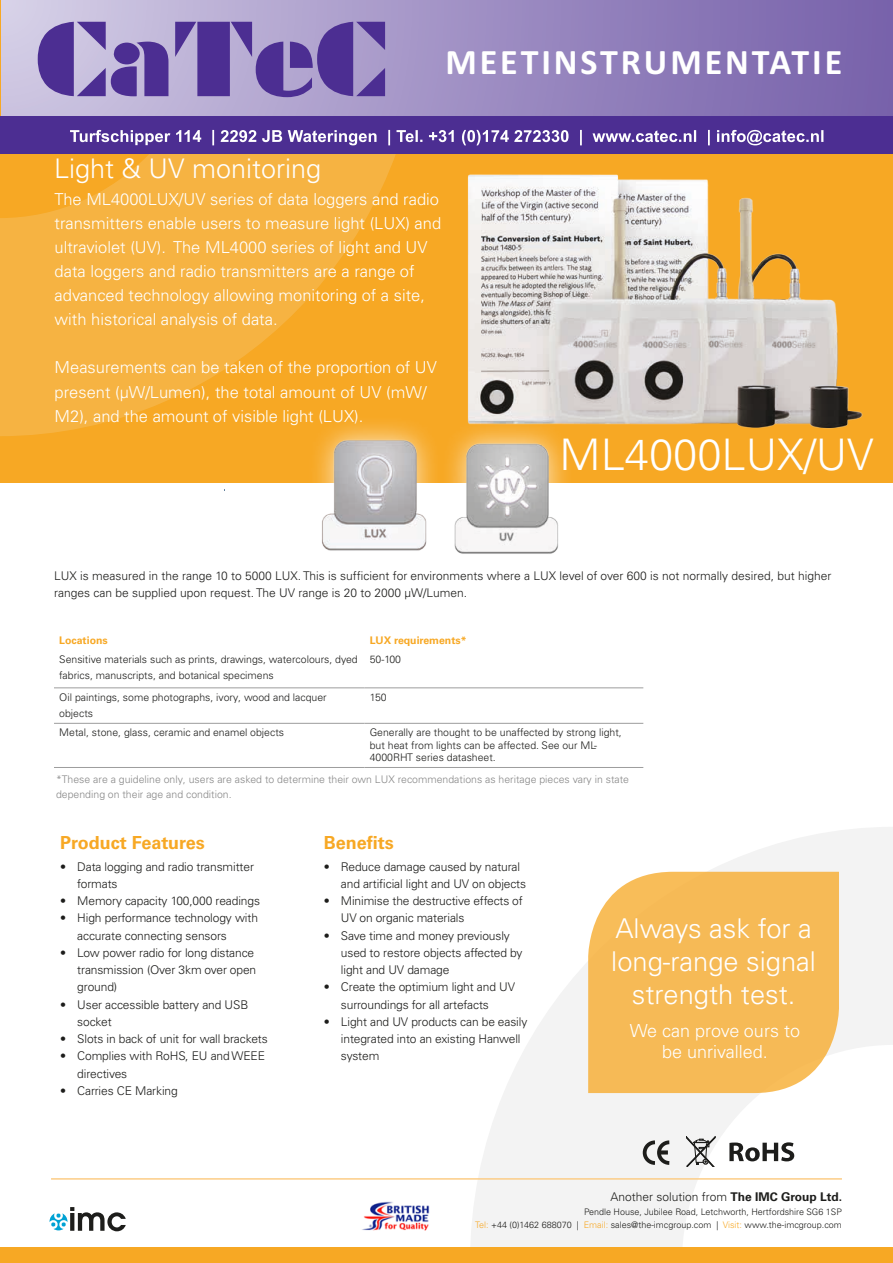
<style>
.page{position:relative;width:893px;height:1263px;background:#fff}
.page>*{position:absolute;margin:0;border:0;box-sizing:border-box;transform-origin:0 0}
.t1{font:300 43.5px "Univers LT Pro 45";color:#fff}
.t2{font:700 36px "Calibri";letter-spacing:.08em;color:#fff}
.t3{font:300 27.3px/32.7px "Univers LT Pro 45";color:#fff;text-align:center}
.t4{font:300 27px "Univers LT Pro 45";color:#fff}
.t5{font:300 18px/21.6px "Univers LT Pro 45";color:#fff;text-align:center}
.t6{font:700 18px "Univers LT Pro 65";color:#f7a824}
.t7{font:300 16.5px/24px "Univers LT Pro 45";color:#fff}
.t8{font:300 12px/17.2px "Univers LT Pro 45";letter-spacing:-.01em;color:#1d1d1b}
.t9{font:300 10.5px/16.5px "Univers LT Pro 45";color:#1d1d1b}
.t10{font:300 10.5px/15px "Univers LT Pro 45";color:#878787}
.t11{font:700 10.5px "Univers LT Pro 65";color:#f7a824}
.t12{font:300 9px/13.5px "Univers LT Pro 45";color:#1d1d1b;text-align:right}
.s1{font-family:"Univers LT Pro 65";font-weight:700}
.s2{color:#f7a824}
</style>
<div class="page">
<svg style="left:470px;top:827px;width:423px;height:421px"></svg>
<div style="left:0;top:0;width:893px;height:483px;background:#f7a824"></div>
<div style="left:0;top:1248px;width:893px;height:15px;background:#f7a824"></div>
<hr style="left:51px;top:1178px;width:791px;height:2px;background:#fccc86">
<img style="left:362px;top:1201px;width:68px;height:30px">
<svg style="left:0;top:116px;width:396px;height:320px;fill:#f6b342"></svg>
<svg style="left:50px;top:1207px;width:76px;height:24px"></svg>
<div style="left:588px;top:872px;width:251px;height:221px;background:#f6ba56"></div>
<svg style="left:643px;top:1140px;width:26px;height:25px"></svg>
<svg style="left:686px;top:1136px;width:29px;height:31px"></svg>
<svg style="left:729px;top:1142px;width:65px;height:19px"></svg>
<img style="left:467px;top:174px;width:396px;height:255px">
<hr style="left:54px;top:688px;width:310px;height:1px;background:#9d9d9d">
<hr style="left:364px;top:688px;width:279px;height:1px;background:#9d9d9d">
<hr style="left:54px;top:723px;width:310px;height:1px;background:#9d9d9d">
<hr style="left:364px;top:723px;width:279px;height:1px;background:#9d9d9d">
<hr style="left:54px;top:767px;width:310px;height:1px;background:#9d9d9d">
<hr style="left:364px;top:767px;width:279px;height:1px;background:#9d9d9d">
<div style="left:429px;top:418px;width:155px;height:161px;background:#fff;opacity:.75"></div>
<img style="left:452px;top:429px;width:122px;height:127px">
<div style="left:297px;top:415px;width:155px;height:161px;background:#fff;opacity:.75"></div>
<img style="left:307px;top:429px;width:142px;height:127px">
<svg style="left:1px;top:0;width:892px;height:117px;background:#9989c0"></svg>
<div style="left:0;top:117px;width:893px;height:37px;background:#4c2e92"></div>
<svg style="left:70px;top:129px;width:754px;height:17px"></svg>
<svg style="left:38px;top:22px;width:347px;height:75px;background:#826db3"></svg>
<h2 class="t2" style="left:445px;top:47px;width:398px">MEETINSTRUMENTATIE</h2>
<h3 class="t4" style="left:54px;top:152px;width:269px">Light &amp; UV monitoring</h3>
<p class="t7" style="left:55px;top:188px;width:388px">The ML4000LUX/UV series of data loggers and radio transmitters enable users to measure light (LUX) and ultraviolet (UV). The ML4000 series of light and UV data loggers and radio transmitters are a range of advanced technology allowing monitoring of a site, with historical analysis of data.</p>
<h3 class="t7" style="left:55px;top:356px;width:384px">Measurements can be taken of the proportion of UV present (µW/Lumen), the total amount of UV (mW/<br>M2), and the amount of visible light (LUX).</h3>
<h1 class="t1" style="left:560px;top:429px;width:316px">ML4000LUX/UV</h1>
<p class="t8" style="left:54px;top:567px;width:779px">LUX is measured in the range 10 to 5000 LUX. This is sufficient for environments where a LUX level of over 600 is not normally desired, but higher ranges can be supplied upon request. The UV range is 20 to 2000 µW/Lumen.</p>
<p class="t11" style="left:59px;top:634px;width:50px">Locations</p>
<p class="t11" style="left:370px;top:634px;width:98px">LUX requirements*</p>
<p class="t9" style="left:59px;top:651px;width:300px">Sensitive materials such as prints, drawings, watercolours, dyed fabrics, manuscripts, and botanical specimens</p>
<p class="t9" style="left:370px;top:651px;width:33px">50-100</p>
<p class="t9" style="left:59px;top:689px;width:269px">Oil paintings, some photographs, ivory, wood and lacquer objects</p>
<p class="t9" style="left:370px;top:689px;width:18px">150</p>
<p class="t9" style="left:59px;top:724px;width:226px">Metal, stone, glass, ceramic and enamel objects</p>
<p class="t9" style="left:370px;top:726px;width:254px;line-height:12.6px">Generally are thought to be unaffected by strong light, but heat from lights can be affected. See our ML-<br>4000RHT series datasheet.</p>
<p class="t10" style="left:56px;top:772px;width:574px">*These are a guideline only, users are asked to determine their own LUX recommendations as heritage pieces vary in state depending on their age and condition.</p>
<h3 class="t6" style="left:60px;top:832px;width:146px">Product Features</h3>
<p class="t8" style="left:77px;top:858px;width:178px;text-indent:-17px">• Data logging and radio transmitter formats</p>
<p class="t8" style="left:60px;top:892px;width:201px">• Memory capacity 100,000 readings</p>
<p class="t8" style="left:77px;top:909px;width:182px;text-indent:-17px">• High performance technology with accurate connecting sensors</p>
<p class="t8" style="left:77px;top:944px;width:180px;text-indent:-17px">• Low power radio for long distance transmission (Over 3km over open ground)</p>
<p class="t8" style="left:77px;top:996px;width:173px;text-indent:-17px">• User accessible battery and USB socket</p>
<p class="t8" style="left:60px;top:1030px;width:209px">• Slots in back of unit for wall brackets</p>
<p class="t8" style="left:77px;top:1047px;width:189px;text-indent:-17px">• Complies with RoHS, EU and WEEE directives</p>
<p class="t8" style="left:60px;top:1082px;width:119px">• Carries CE Marking</p>
<h3 class="t6" style="left:324px;top:832px;width:72px">Benefits</h3>
<p class="t8" style="left:341px;top:858px;width:187px;text-indent:-17px">• Reduce damage caused by natural and artificial light and UV on objects</p>
<p class="t8" style="left:341px;top:892px;width:183px;text-indent:-17px">• Minimise the destructive effects of<br>UV on organic materials</p>
<p class="t8" style="left:341px;top:927px;width:183px;text-indent:-17px">• Save time and money previously used to restore objects affected by light and UV damage</p>
<p class="t8" style="left:341px;top:978px;width:176px;text-indent:-17px">• Create the optimium light and UV surroundings for all artefacts</p>
<p class="t8" style="left:341px;top:1013px;width:188px;text-indent:-17px">• Light and UV products can be easily integrated into an existing Hanwell system</p>
<h3 class="t3" style="left:611px;top:912px;width:206px">Always ask for a long-range signal strength test.</h3>
<h3 class="t5" style="left:630px;top:1019px;width:172px">We can prove ours to be unrivalled.</h3>
<p class="t8" style="left:610px;top:1188px;width:233px">Another solution from <span class="s1">The IMC Group Ltd.</span></p>
<p class="t12" style="left:475px;top:1204px;width:368px">Pendle House, Jubilee Road, Letchworth, Hertfordshire SG6 1SP<br><span class="s2">Tel:</span> +44 (0)1462 688070 | <span class="s2">Email:</span> sales@the-imcgroup.com | <span class="s2">Visit:</span> www.the-imcgroup.com</p>
</div>
